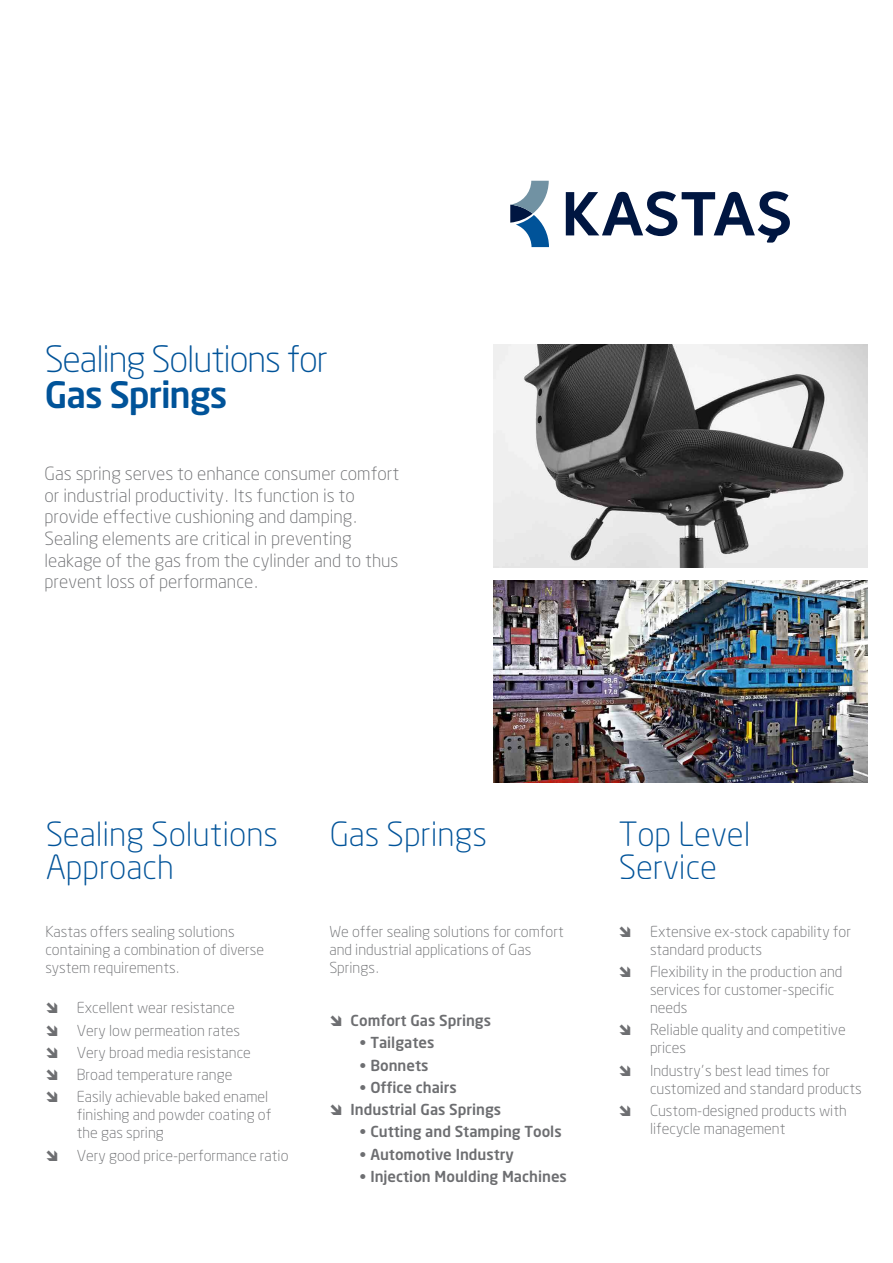
<style>
.page{position:relative;width:893px;height:1263px;background:#fff}
.page>*{position:absolute;margin:0;border:0;box-sizing:border-box;transform-origin:0 0}
.t1{font:36px "Neo Sans Light tr Rev 02";letter-spacing:-.03em;color:#005399}
.t2{font:36px "Neo Sans Medium tr Rev 02";letter-spacing:-.03em;color:#005399}
.t3{font:33px/33px "Neo Sans Light tr Rev 02";color:#005399}
.t4{font:18px/21.6px "Neo Sans Light tr Rev 02";color:#6d6e71}
.t5{font:15px/18px "Neo Sans Light tr Rev 02";color:#6d6e71}
.t6{font:15px/22.2px "Neo Sans Medium tr Rev 02";color:#6d6e71}
</style>
<div class="page">
<img style="left:493px;top:580px;width:374px;height:202px">
<img style="left:493px;top:345px;width:374px;height:223px">
<svg style="left:510px;top:181px;width:39px;height:66px"></svg>
<svg style="left:566px;top:191px;width:224px;height:52px"></svg>
<h1 class="t1" style="left:45px;top:337px;width:285px">Sealing Solutions for</h1>
<h1 class="t2" style="left:45px;top:373px;width:184px">Gas Springs</h1>
<p class="t4" style="left:45px;top:462px;width:356px">Gas spring serves to enhance consumer comfort or industrial productivity. Its function is to provide effective cushioning and damping.<br>Sealing elements are critical in preventing leakage of the gas from the cylinder and to thus prevent loss of performance.</p>
<h2 class="t3" style="left:45px;top:817px;width:234px">Sealing Solutions<br>Approach</h2>
<h2 class="t3" style="left:329px;top:817px;width:159px">Gas Springs</h2>
<h2 class="t3" style="left:618px;top:817px;width:134px">Top Level<br>Service</h2>
<p class="t5" style="left:45px;top:922px;width:220px">Kastas offers sealing solutions containing a combination of diverse system requirements.</p>
<p class="t5" style="left:77px;top:996px;width:193px;line-height:22.2px">Excellent wear resistance<br>Very low permeation rates<br>Very broad media resistance<br>Broad temperature range<br>Easily achievable baked enamel</p>
<p class="t5" style="left:77px;top:1105px;width:196px">finishing and powder coating of the gas spring</p>
<p class="t5" style="left:77px;top:1146px;width:213px">Very good price-performance ratio</p>
<p class="t5" style="left:329px;top:922px;width:236px">We offer sealing solutions for comfort and industrial applications of Gas<br>Springs.</p>
<p class="t6" style="left:351px;top:1009px;width:142px">Comfort Gas Springs</p>
<p class="t6" style="left:359px;top:1031px;width:77px">• Tailgates</p>
<p class="t6" style="left:359px;top:1054px;width:71px">• Bonnets</p>
<p class="t6" style="left:351px;top:1076px;width:152px;text-indent:9px">• Office chairs<br>Industrial Gas Springs</p>
<p class="t6" style="left:359px;top:1120px;width:204px">• Cutting and Stamping Tools</p>
<p class="t6" style="left:359px;top:1142px;width:156px">• Automotive Industry</p>
<p class="t6" style="left:359px;top:1165px;width:209px">• Injection Moulding Machines</p>
<p class="t5" style="left:650px;top:922px;width:202px">Extensive ex-stock capability for standard products</p>
<p class="t5" style="left:650px;top:962px;width:194px">Flexibility in the production and services for customer-specific needs</p>
<p class="t5" style="left:650px;top:1021px;width:197px">Reliable quality and competitive prices</p>
<p class="t5" style="left:650px;top:1061px;width:213px">Industry's best lead times for customized and standard products</p>
<p class="t5" style="left:650px;top:1101px;width:198px">Custom-designed products with lifecycle management</p>
</div>
